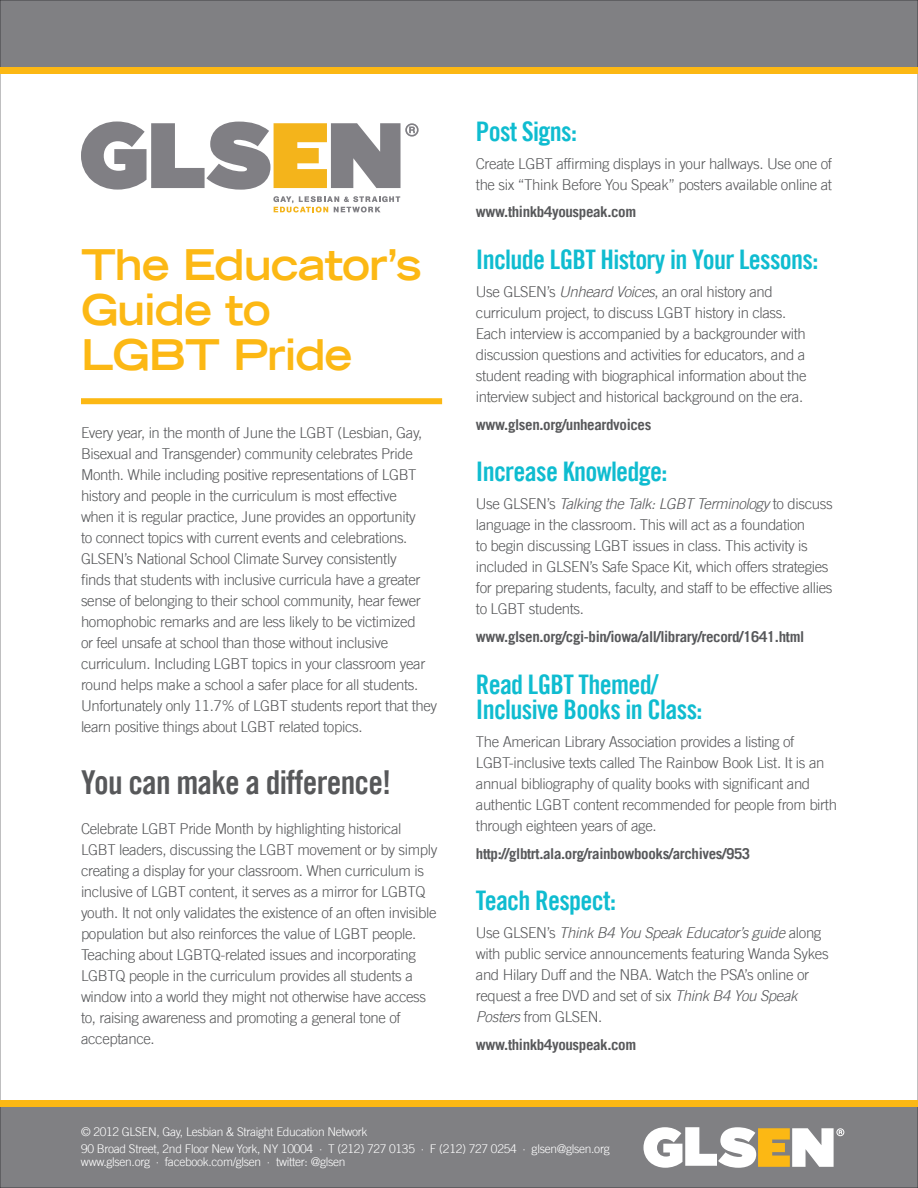
<style>
.page{position:relative;width:918px;height:1188px;background:#fff}
.page>*{position:absolute;margin:0;border:0;box-sizing:border-box;transform-origin:0 0}
.subhead_1{font:700 expanded 42px/45px "Trade Gothic LT";letter-spacing:-.025em;color:#fcb814}
.subhead_1-2{font:33px "Trade Gothic LT Bold Cond Twenty";letter-spacing:-.025em;color:#57585a}
.subhead_2{font:27px/25.5px "Trade Gothic LT Bold Cond Twenty";letter-spacing:-.025em;color:#0fbcd0}
.body_text{font:300 15px/21px "Trade Gothic LT";letter-spacing:-.025em;color:#57585a}
.body_text-2{font:700 15px "Trade Gothic LT";letter-spacing:-.025em;color:#57585a}
.t1{font:300 12px "Trade Gothic LT";letter-spacing:-.025em;color:#fff}
.s1{font-style:italic}
</style>
<div class="page">
<div style="left:0;top:0;width:918px;height:68px;background:#808083"></div>
<div style="left:0;top:1107px;width:918px;height:81px;background:#808083"></div>
<div style="left:0;top:68px;width:918px;height:6px;background:#fcb814"></div>
<div style="left:0;top:1100px;width:918px;height:7px;background:#fcb814"></div>
<svg style="left:644px;top:1127px;width:200px;height:41px"></svg>
<svg style="left:273px;top:196px;width:127px;height:16px"></svg>
<svg style="left:81px;top:122px;width:338px;height:68px"></svg>
<div style="left:81px;top:398px;width:361px;height:6px;background:#fcb814"></div>
<p class="subhead_1" style="left:81px;top:241px;width:342px">The Educator’s<br>Guide to<br>LGBT Pride</p>
<p class="body_text" style="left:81px;top:422px;width:358px">Every year, in the month of June the LGBT (Lesbian, Gay, Bisexual and Transgender) community celebrates Pride Month. While including positive representations of LGBT history and people in the curriculum is most effective<br>when it is regular practice, June provides an opportunity<br>to connect topics with current events and celebrations.<br>GLSEN’s National School Climate Survey consistently<br>finds that students with inclusive curricula have a greater sense of belonging to their school community, hear fewer homophobic remarks and are less likely to be victimized<br>or feel unsafe at school than those without inclusive curriculum. Including LGBT topics in your classroom year round helps make a school a safer place for all students.<br>Unfortunately only 11.7% of LGBT students report that they learn positive things about LGBT related topics.</p>
<p class="subhead_1-2" style="left:81px;top:762px;width:312px">You can make a difference!</p>
<p class="body_text" style="left:81px;top:818px;width:358px">Celebrate LGBT Pride Month by highlighting historical LGBT leaders, discussing the LGBT movement or by simply creating a display for your classroom. When curriculum is inclusive of LGBT content, it serves as a mirror for LGBTQ youth. It not only validates the existence of an often invisible population but also reinforces the value of LGBT people.<br>Teaching about LGBTQ-related issues and incorporating LGBTQ people in the curriculum provides all students a window into a world they might not otherwise have access to, raising awareness and promoting a general tone of acceptance.</p>
<p class="t1" style="left:81px;top:1125px;width:288px">© 2012 GLSEN, Gay, Lesbian &amp; Straight Education Network</p>
<p class="subhead_2" style="left:476px;top:118px;width:103px">Post Signs:</p>
<p class="body_text" style="left:476px;top:153px;width:358px">Create LGBT affirming displays in your hallways. Use one of the six “Think Before You Speak” posters available online at</p>
<p class="body_text-2" style="left:476px;top:203px;width:162px">www.thinkb4youspeak.com</p>
<p class="subhead_2" style="left:476px;top:247px;width:344px">Include LGBT History in Your Lessons:</p>
<p class="body_text" style="left:476px;top:281px;width:332px">Use GLSEN’s <span class="s1">Unheard Voices</span>, an oral history and curriculum project, to discuss LGBT history in class.<br>Each interview is accompanied by a backgrounder with discussion questions and activities for educators, and a student reading with biographical information about the interview subject and historical background on the era.</p>
<p class="body_text-2" style="left:476px;top:415px;width:177px">www.glsen.org/unheardvoices</p>
<p class="subhead_2" style="left:476px;top:459px;width:193px">Increase Knowledge:</p>
<p class="body_text" style="left:476px;top:493px;width:358px">Use GLSEN’s <span class="s1">Talking the Talk: LGBT Terminology</span> to discuss language in the classroom. This will act as a foundation<br>to begin discussing LGBT issues in class. This activity is included in GLSEN’s Safe Space Kit, which offers strategies for preparing students, faculty, and staff to be effective allies to LGBT students.</p>
<p class="body_text-2" style="left:476px;top:627px;width:330px">www.glsen.org/cgi-bin/iowa/all/library/record/1641.html</p>
<p class="subhead_2" style="left:476px;top:671px;width:228px">Read LGBT Themed/<br>Inclusive Books in Class:</p>
<p class="body_text" style="left:476px;top:731px;width:363px">The American Library Association provides a listing of LGBT‑inclusive texts called The Rainbow Book List. It is an annual bibliography of quality books with significant and authentic LGBT content recommended for people from birth through eighteen years of age.</p>
<p class="body_text-2" style="left:476px;top:844px;width:276px">http://glbtrt.ala.org/rainbowbooks/archives/953</p>
<p class="subhead_2" style="left:476px;top:888px;width:142px">Teach Respect:</p>
<p class="body_text" style="left:476px;top:922px;width:354px">Use GLSEN’s <span class="s1">Think B4 You Speak Educator’s guide</span> along with public service announcements featuring Wanda Sykes and Hilary Duff and the NBA. Watch the PSA’s online or request a free DVD and set of six <span class="s1">Think B4 You Speak Posters</span> from GLSEN.</p>
<p class="body_text-2" style="left:476px;top:1035px;width:162px">www.thinkb4youspeak.com</p>
<p class="t1" style="left:81px;top:1141px;width:530px">90 Broad Street, 2nd Floor New York, NY 10004 · T (212) 727 0135 · F (212) 727 0254 · glsen@glsen.org</p>
<p class="t1" style="left:81px;top:1155px;width:266px">www.glsen.org · facebook.com/glsen · twitter: @glsen</p>
</div>
